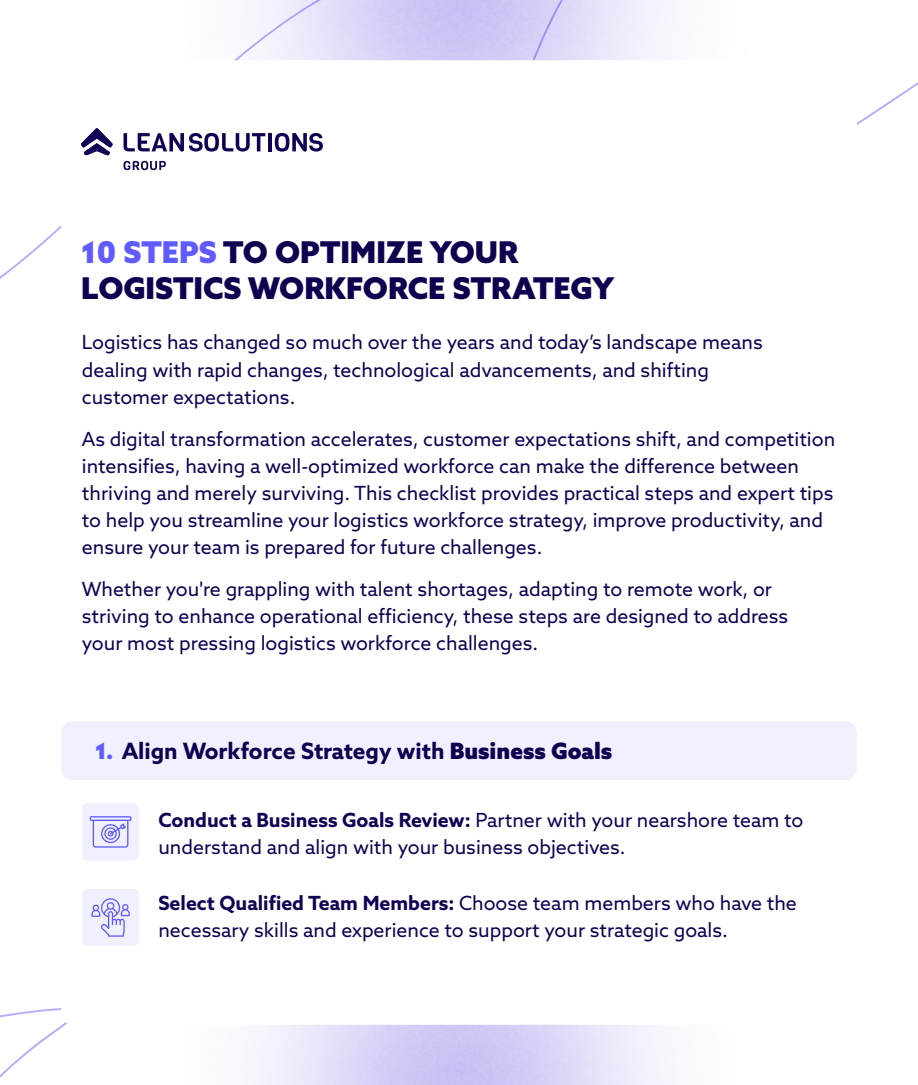
<style>
.page{position:relative;width:918px;height:1085px;background:#fff}
.page>*{position:absolute;margin:0;border:0;box-sizing:border-box;transform-origin:0 0}
.t1{font:900 30px/36px "Azo Sans";color:#100050}
.t2{font:700 22.5px "Azo Sans";color:#100050}
.t3{font:19.5px/27px "Azo Sans";color:#130054}
.s1{color:#5f5bff}
.s2{font-weight:900;color:#5f5bff}
.s3{font-weight:900}
.s4{font-weight:700}
</style>
<div class="page">
<img style="left:0;top:0;width:918px;height:279px">
<img style="left:0;top:1008px;width:666px;height:77px">
<div style="left:61px;top:60px;width:796px;height:965px;background:#fff;border-radius:12px"></div>
<div style="left:61px;top:721px;width:796px;height:59px;background:#f0f0ff;border-radius:12px"></div>
<div style="left:82px;top:803px;width:57px;height:57px;background:#f0f0ff;border-radius:5px"></div>
<div style="left:82px;top:889px;width:57px;height:57px;background:#f0f0ff;border-radius:5px"></div>
<svg style="left:124px;top:161px;width:42px;height:9px"></svg>
<svg style="left:124px;top:133px;width:141px;height:19px"></svg>
<hr style="left:268px;top:133px;width:4px;height:18px;background:#130054">
<svg style="left:275px;top:133px;width:48px;height:19px"></svg>
<svg style="left:81px;top:128px;width:32px;height:27px"></svg>
<svg style="left:91px;top:898px;width:39px;height:38px"></svg>
<svg style="left:90px;top:816px;width:41px;height:31px"></svg>
<h1 class="t1" style="left:81px;top:233px;width:535px"><span class="s1">10 STEPS</span> TO OPTIMIZE YOUR<br>LOGISTICS WORKFORCE STRATEGY</h1>
<p class="t3" style="left:82px;top:329px;width:682px">Logistics has changed so much over the years and today’s landscape means dealing with rapid changes, technological advancements, and shifting customer expectations.</p>
<p class="t3" style="left:82px;top:425px;width:755px">As digital transformation accelerates, customer expectations shift, and competition intensifies, having a well-optimized workforce can make the difference between thriving and merely surviving. This checklist provides practical steps and expert tips to help you streamline your logistics workforce strategy, improve productivity, and ensure your team is prepared for future challenges.</p>
<p class="t3" style="left:82px;top:575px;width:708px">Whether you're grappling with talent shortages, adapting to remote work, or striving to enhance operational efficiency, these steps are designed to address your most pressing logistics workforce challenges.</p>
<p class="t2" style="left:95px;top:736px;width:519px"><span class="s2">1.</span> Align Workforce Strategy with <span class="s3">Business Goals</span></p>
<p class="t3" style="left:158px;top:806px;width:646px"><span class="s4">Conduct a Business Goals Review:</span> Partner with your nearshore team to understand and align with your business objectives.</p>
<p class="t3" style="left:158px;top:889px;width:640px"><span class="s4">Select Qualified Team Members:</span> Choose team members who have the necessary skills and experience to support your strategic goals.</p>
</div>
